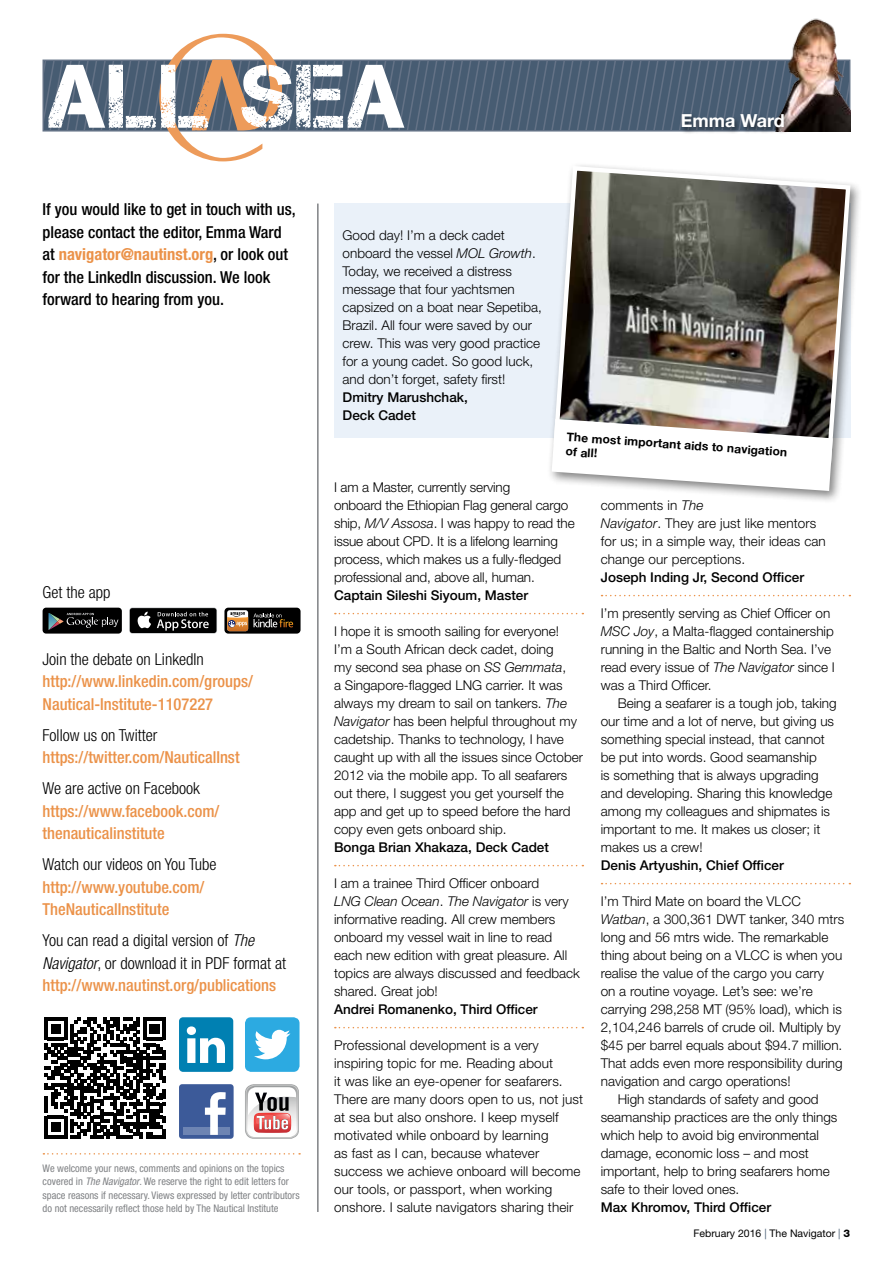
<style>
.page{position:relative;width:893px;height:1263px;background:#fff}
.page>*{position:absolute;margin:0;border:0;box-sizing:border-box;transform-origin:0 0}
.t1{font:89.85px "Captureit";letter-spacing:.02em;color:#fff}
.t2{font:700 18px "Helvetica Neue LT Std";color:#fff}
.t3{font:300 condensed 16.5px/22.5px "Helvetica Neue LT Std";color:#000}
.t4{font:500 condensed 16.5px/22.5px "Helvetica Neue LT Std";color:#eb9249}
.t5{font:500 condensed 16.5px/22.5px "Helvetica Neue LT Std";color:#000}
.t6{font:300 13.5px/18px "Helvetica Neue LT Std";color:#000}
.t7{font:500 13.5px/18px "Helvetica Neue LT Std";color:#000}
.t8{font:700 12px/14.7px "Helvetica Neue LT Std";color:#000}
.t9{font:condensed 10.5px/13.5px "Helvetica Neue LT Std";color:#808285}
.t10{font:10.5px "Helvetica Neue LT Std";color:#000}
.s1{font-weight:700;color:#eb9249}
.s2{font-style:italic}
.s3{font-weight:500;color:#eb9249}
.s4{color:#475c72}
.s5{font-weight:800}
</style>
<div class="page">
<svg style="left:335px;top:613px;width:248px;height:1px"></svg>
<svg style="left:335px;top:865px;width:248px;height:1px"></svg>
<svg style="left:335px;top:1027px;width:248px;height:1px"></svg>
<svg style="left:601px;top:595px;width:249px;height:1px"></svg>
<svg style="left:601px;top:883px;width:249px;height:1px"></svg>
<svg style="left:45px;top:62px;width:725px;height:68px"></svg>
<div style="left:43px;top:60px;width:807px;height:72px;border:1px solid #647286"></div>
<img style="left:770px;top:18px;width:80px;height:114px">
<div style="left:680px;top:112px;width:110px;height:22px;background:#000;opacity:.5"></div>
<svg style="left:44px;top:1017px;width:122px;height:122px"></svg>
<svg style="left:159px;top:34px;width:123px;height:127px"></svg>
<svg style="left:129px;top:608px;width:88px;height:26px"></svg>
<div style="left:130px;top:608px;width:86px;height:25px;background:#000;border-radius:2px"></div>
<svg style="left:137px;top:612px;width:14px;height:16px"></svg>
<svg style="left:157px;top:612px;width:52px;height:19px"></svg>
<div style="left:43px;top:608px;width:79px;height:26px;background:#000;border-radius:4px"></div>
<svg style="left:49px;top:613px;width:69px;height:17px"></svg>
<div style="left:224px;top:608px;width:77px;height:26px;background:#000;border-radius:4px"></div>
<svg style="left:227px;top:610px;width:21px;height:21px"></svg>
<svg style="left:254px;top:613px;width:39px;height:14px"></svg>
<svg style="left:43px;top:1153px;width:257px;height:1px"></svg>
<hr style="left:317px;top:204px;width:2px;height:1008px;background:#808285">
<div style="left:179px;top:1084px;width:55px;height:55px;background:#3c5a99;border-radius:3px"></div>
<div style="left:183px;top:1127px;width:47px;height:8px;background:#6d84b3"></div>
<svg style="left:205px;top:1092px;width:21px;height:43px"></svg>
<div style="left:179px;top:1017px;width:54px;height:55px;background:#0080b2;border-radius:4px"></div>
<svg style="left:187px;top:1026px;width:38px;height:37px"></svg>
<svg style="left:245px;top:1084px;width:54px;height:55px"></svg>
<svg style="left:245px;top:1017px;width:55px;height:55px"></svg>
<div style="left:334px;top:204px;width:516px;height:234px;background:#eaf1f9"></div>
<div style="left:547px;top:162px;width:316px;height:342px;background:#000;opacity:.5"></div>
<img style="left:551px;top:164px;width:302px;height:302px">
<svg style="left:549px;top:417px;width:286px;height:76px"></svg>
<h1 class="t1" style="left:48px;top:46px;width:359px">ALL SEA</h1>
<h2 class="t2" style="left:681px;top:110px;width:105px">Emma Ward</h2>
<p class="t5" style="left:43px;top:198px;width:255px">If you would like to get in touch with us, please contact the editor, Emma Ward at <span class="s1">navigator@nautinst.org</span>, or look out for the LinkedIn discussion. We look forward to hearing from you.</p>
<p class="t6" style="left:343px;top:225px;width:201px">Good day! I’m a deck cadet onboard the vessel <span class="s2">MOL Growth</span>.<br>Today, we received a distress message that four yachtsmen capsized on a boat near Sepetiba,<br>Brazil. All four were saved by our crew. This was very good practice for a young cadet. So good luck, and don’t forget, safety first!</p>
<p class="t7" style="left:343px;top:388px;width:127px">Dmitry Marushchak,<br>Deck Cadet</p>
<p class="t8" style="left:567px;top:429px;width:223px;rotate:4deg">The most important aids to navigation of all!</p>
<p class="t3" style="left:43px;top:581px;width:69px">Get the app</p>
<p class="t3" style="left:43px;top:647px;width:163px">Join the debate on LinkedIn</p>
<p class="t4" style="left:43px;top:670px;width:212px">http://www.linkedin.com/groups/<br>Nautical-Institute-1107227</p>
<p class="t3" style="left:43px;top:723px;width:116px">Follow us on Twitter</p>
<p class="t4" style="left:43px;top:746px;width:199px">https://twitter.com/NauticalInst</p>
<p class="t3" style="left:43px;top:777px;width:159px">We are active on Facebook</p>
<p class="t4" style="left:43px;top:799px;width:178px">https://www.facebook.com/ thenauticalinstitute</p>
<p class="t3" style="left:43px;top:853px;width:176px">Watch our videos on You Tube</p>
<p class="t4" style="left:43px;top:875px;width:163px">http://www.youtube.com/<br>TheNauticalInstitute</p>
<p class="t3" style="left:43px;top:929px;width:245px">You can read a digital version of <span class="s2">The<br>Navigator</span>, or download it in PDF format at <span class="s3">http://www.nautinst.org/publications</span></p>
<p class="t9" style="left:43px;top:1161px;width:258px">We welcome your news, comments and opinions on the topics covered in <span class="s2">The Navigator</span>. We reserve the right to edit letters for space reasons if necessary. Views expressed by letter contributors do not necessarily reflect those held by The Nautical Institute</p>
<p class="t6" style="left:334px;top:477px;width:242px">I am a Master, currently serving<br>onboard the Ethiopian Flag general cargo ship, <span class="s2">M/V Assosa</span>. I was happy to read the issue about CPD. It is a lifelong learning process, which makes us a fully-fledged professional and, above all, human.</p>
<p class="t7" style="left:334px;top:586px;width:196px">Captain Sileshi Siyoum, Master</p>
<p class="t6" style="left:334px;top:621px;width:251px">I hope it is smooth sailing for everyone!<br>I’m a South African deck cadet, doing<br>my second sea phase on <span class="s2">SS Gemmata</span>,<br>a Singapore-flagged LNG carrier. It was always my dream to sail on tankers. <span class="s2">The Navigator</span> has been helpful throughout my cadetship. Thanks to technology, I have caught up with all the issues since October 2012 via the mobile app. To all seafarers out there, I suggest you get yourself the app and get up to speed before the hard copy even gets onboard ship.</p>
<p class="t7" style="left:334px;top:838px;width:216px">Bonga Brian Xhakaza, Deck Cadet</p>
<p class="t6" style="left:334px;top:873px;width:247px">I am a trainee Third Officer onboard<br><span class="s2">LNG Clean Ocean</span>. <span class="s2">The Navigator</span> is very informative reading. All crew members onboard my vessel wait in line to read each new edition with great pleasure. All topics are always discussed and feedback shared. Great job!</p>
<p class="t7" style="left:334px;top:999px;width:205px">Andrei Romanenko, Third Officer</p>
<p class="t6" style="left:334px;top:1035px;width:250px">Professional development is a very inspiring topic for me. Reading about<br>it was like an eye-opener for seafarers.<br>There are many doors open to us, not just at sea but also onshore. I keep myself motivated while onboard by learning<br>as fast as I can, because whatever success we achieve onboard will become our tools, or passport, when working onshore. I salute navigators sharing their</p>
<p class="t6" style="left:601px;top:495px;width:227px">comments in <span class="s2">The<br>Navigator</span>. They are just like mentors for us; in a simple way, their ideas can change our perceptions.</p>
<p class="t7" style="left:601px;top:568px;width:205px">Joseph Inding Jr, Second Officer</p>
<p class="t6" style="left:601px;top:603px;width:236px">I’m presently serving as Chief Officer on <span class="s2">MSC Joy</span>, a Malta-flagged containership running in the Baltic and North Sea. I’ve read every issue of <span class="s2">The Navigator</span> since I was a Third Officer.</p>
<p class="t6" style="left:601px;top:693px;width:237px;text-indent:17px">Being a seafarer is a tough job, taking our time and a lot of nerve, but giving us something special instead, that cannot be put into words. Good seamanship<br>is something that is always upgrading and developing. Sharing this knowledge among my colleagues and shipmates is important to me. It makes us closer; it makes us a crew!</p>
<p class="t7" style="left:601px;top:856px;width:185px">Denis Artyushin, Chief Officer</p>
<p class="t6" style="left:601px;top:891px;width:202px">I’m Third Mate on board the VLCC</p>
<p class="t6" style="left:601px;top:909px;width:245px"><span class="s2">Watban</span>, a 300,361 DWT tanker, 340 mtrs</p>
<p class="t6" style="left:601px;top:927px;width:229px">long and 56 mtrs wide. The remarkable</p>
<p class="t6" style="left:601px;top:945px;width:243px">thing about being on a VLCC is when you</p>
<p class="t6" style="left:601px;top:963px;width:225px">realise the value of the cargo you carry</p>
<p class="t6" style="left:601px;top:981px;width:214px">on a routine voyage. Let’s see: we’re</p>
<p class="t6" style="left:601px;top:999px;width:243px">carrying 298,258 MT (95% load), which is</p>
<p class="t6" style="left:601px;top:1017px;width:242px">2,104,246 barrels of crude oil. Multiply by</p>
<p class="t6" style="left:601px;top:1035px;width:243px">$45 per barrel equals about $94.7 million.</p>
<p class="t6" style="left:601px;top:1053px;width:243px">That adds even more responsibility during</p>
<p class="t6" style="left:601px;top:1071px;width:191px">navigation and cargo operations!</p>
<p class="t6" style="left:618px;top:1089px;width:202px">High standards of safety and good</p>
<p class="t6" style="left:601px;top:1107px;width:238px">seamanship practices are the only things</p>
<p class="t6" style="left:601px;top:1125px;width:220px">which help to avoid big environmental</p>
<p class="t6" style="left:601px;top:1143px;width:210px">damage, economic loss – and most</p>
<p class="t6" style="left:601px;top:1161px;width:231px">important, help to bring seafarers home</p>
<p class="t6" style="left:601px;top:1179px;width:140px">safe to their loved ones.</p>
<p class="t7" style="left:601px;top:1197px;width:172px">Max Khromov, Third Officer</p>
<p class="t10" style="left:693px;top:1227px;width:158px">February 2016 <span class="s4">|</span> The Navigator <span class="s4">|</span> <span class="s5">3</span></p>
</div>
